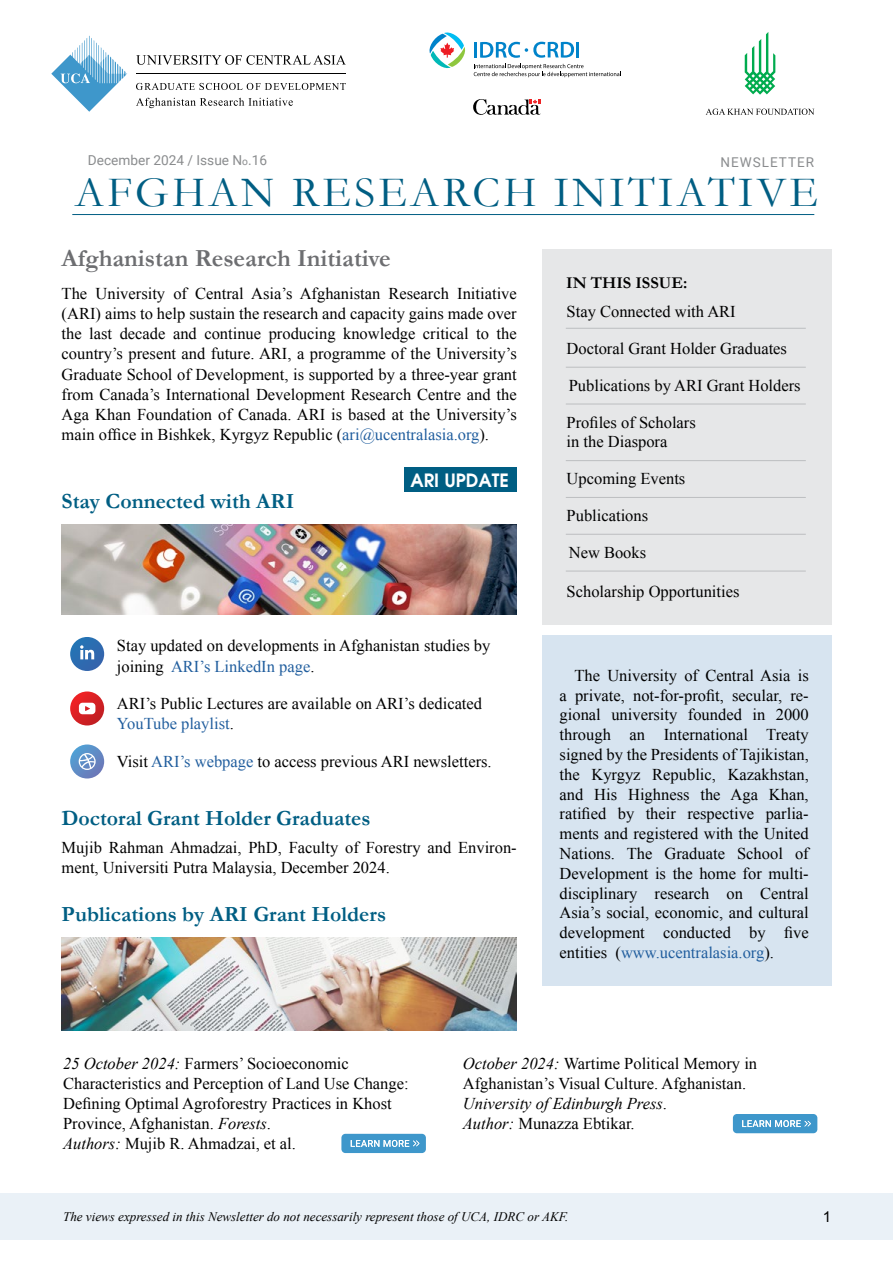
<style>
.page{position:relative;width:893px;height:1263px;background:#fff}
.page>*{position:absolute;margin:0;border:0;box-sizing:border-box;transform-origin:0 0}
.t1{font:43.5px "Garamond";letter-spacing:.075em;color:#005e83}
.t2{font:700 24.75px "Garamond";color:#6d6e71}
.t3{font:700 21.75px "Garamond";color:#005e83}
.t4{font:18px "Kyrghyz Avalon Bold";color:#fff}
.t5{font:16.5px/19.8px "Times New Roman";color:#000}
.t6{font:700 16.5px "Garamond";color:#000}
.t7{font:15px "Arial";color:#000}
.t8{font:13.65px "Roboto";color:#8a8c8e}
.t9{font:13.5px "Roboto";letter-spacing:.075em;color:#8a8c8e}
.t10{font:italic 13.05px "Times New Roman";color:#000}
.s1{font-size:10.2px}
.s2{color:#215e9e}
.s3{font-style:italic}
</style>
<div class="page">
<div style="left:0;top:1193px;width:893px;height:46px;background:#eaf1f7"></div>
<svg style="left:473px;top:99px;width:67px;height:16px"></svg>
<hr style="left:474px;top:42px;width:3px;height:16px;background:#0083ca">
<svg style="left:474px;top:64px;width:147px;height:13px"></svg>
<svg style="left:480px;top:42px;width:99px;height:16px"></svg>
<svg style="left:429px;top:32px;width:37px;height:37px"></svg>
<svg style="left:745px;top:32px;width:30px;height:63px"></svg>
<svg style="left:706px;top:109px;width:108px;height:6px"></svg>
<div style="left:404px;top:468px;width:113px;height:24px;background:#005e83"></div>
<img style="left:62px;top:525px;width:455px;height:89px">
<svg style="left:70px;top:637px;width:34px;height:34px"></svg>
<svg style="left:80px;top:645px;width:14px;height:14px"></svg>
<svg style="left:70px;top:691px;width:34px;height:34px"></svg>
<svg style="left:79px;top:703px;width:16px;height:11px"></svg>
<svg style="left:70px;top:744px;width:34px;height:34px"></svg>
<svg style="left:79px;top:753px;width:17px;height:17px"></svg>
<img style="left:62px;top:938px;width:455px;height:92px">
<hr style="left:72px;top:214px;width:742px;height:1px;background:#005e83">
<svg style="left:136px;top:83px;width:210px;height:7px"></svg>
<hr style="left:136px;top:74px;width:210px;height:1px;background:#000">
<svg style="left:136px;top:55px;width:210px;height:10px"></svg>
<svg style="left:51px;top:35px;width:76px;height:77px"></svg>
<svg style="left:136px;top:98px;width:157px;height:10px"></svg>
<div style="left:542px;top:635px;width:289px;height:350px;background:#d7e4f0"></div>
<div style="left:542px;top:249px;width:289px;height:376px;background:#e6e7e8"></div>
<hr style="left:566px;top:328px;width:240px;height:1px;background:#bcbec0">
<hr style="left:566px;top:367px;width:240px;height:1px;background:#bcbec0">
<hr style="left:566px;top:404px;width:240px;height:1px;background:#bcbec0">
<hr style="left:566px;top:460px;width:240px;height:1px;background:#bcbec0">
<hr style="left:566px;top:497px;width:240px;height:1px;background:#bcbec0">
<hr style="left:566px;top:534px;width:240px;height:1px;background:#bcbec0">
<hr style="left:566px;top:571px;width:240px;height:1px;background:#bcbec0">
<div style="left:341px;top:1134px;width:85px;height:19px;background:#3e97cb;border-radius:4px"></div>
<svg style="left:350px;top:1140px;width:70px;height:7px"></svg>
<div style="left:733px;top:1114px;width:84px;height:19px;background:#3e97cb;border-radius:4px"></div>
<svg style="left:742px;top:1120px;width:69px;height:7px"></svg>
<p class="t8" style="left:88px;top:151px;width:181px">December 2024 / Issue N<span class="s1">o</span>.16</p>
<p class="t9" style="left:720px;top:153px;width:95px">NEWSLETTER</p>
<h1 class="t1" style="left:75px;top:163px;width:745px">AFGHAN RESEARCH INITIATIVE</h1>
<h2 class="t2" style="left:62px;top:241px;width:331px">Afghanistan Research Initiative</h2>
<p class="t5" style="left:62px;top:283px;width:457px;line-height:20.2px;text-align:justify">The University of Central Asia’s Afghanistan Research Initiative (ARI) aims to help sustain the research and capacity gains made over the last decade and continue producing knowledge critical to the country’s present and future. ARI, a programme of the University’s Graduate School of Development, is supported by a three-year grant from Canada’s International Development Research Centre and the Aga Khan Foundation of Canada. ARI is based at the University’s main office in Bishkek, Kyrgyz Republic (<span class="s2">ari@ucentralasia.org</span>).</p>
<p class="t4" style="left:410px;top:470px;width:100px">ARI UPDATE</p>
<h3 class="t3" style="left:62px;top:486px;width:234px">Stay Connected with ARI</h3>
<p class="t5" style="left:117px;top:636px;width:375px;line-height:20.2px">Stay updated on developments in Afghanistan studies by joining <span class="s2">ARI’s LinkedIn page</span>.</p>
<p class="t5" style="left:117px;top:693px;width:367px;line-height:20.2px">ARI’s Public Lectures are available on ARI’s dedicated<br><span class="s2">YouTube playlist</span>.</p>
<p class="t5" style="left:117px;top:751px;width:376px">Visit <span class="s2">ARI’s webpage</span> to access previous ARI newsletters.</p>
<h3 class="t3" style="left:62px;top:803px;width:310px">Doctoral Grant Holder Graduates</h3>
<p class="t5" style="left:62px;top:838px;width:457px">Mujib Rahman Ahmadzai, PhD, Faculty of Forestry and Environ&shy;ment, Universiti Putra Malaysia, December 2024.</p>
<h3 class="t3" style="left:62px;top:899px;width:326px">Publications by ARI Grant Holders</h3>
<p class="t6" style="left:566px;top:272px;width:123px">IN THIS ISSUE:</p>
<p class="t5" style="left:567px;top:301px;width:171px">Stay Connected with ARI</p>
<p class="t5" style="left:567px;top:338px;width:222px">Doctoral Grant Holder Graduates</p>
<p class="t5" style="left:569px;top:375px;width:233px">Publications by ARI Grant Holders</p>
<p class="t5" style="left:567px;top:412px;width:131px">Profiles of Scholars in the Diaspora</p>
<p class="t5" style="left:567px;top:469px;width:120px">Upcoming Events</p>
<p class="t5" style="left:567px;top:505px;width:83px">Publications</p>
<p class="t5" style="left:569px;top:542px;width:79px">New Books</p>
<p class="t5" style="left:567px;top:581px;width:174px">Scholarship Opportunities</p>
<p class="t5" style="left:560px;top:665px;width:251px;text-align:justify;text-indent:15px">The University of Central Asia is a private, not-for-profit, secular, re&shy;gional university founded in 2000 through an International Treaty signed by the Presidents of Tajikistan, the Kyrgyz Republic, Kazakhstan, and His Highness the Aga Khan, ratified by their respective parlia&shy;ments and registered with the United Nations. The Graduate School of Development is the home for multi&shy;disciplinary research on Central Asia’s social, economic, and cultural development conducted by five entities (<span class="s2">www.ucentralasia.org</span>).</p>
<p class="t5" style="left:63px;top:1054px;width:347px"><span class="s3">25 October 2024:</span> Farmers’ Socioeconomic Characteristics and Perception of Land Use Change:<br>Defining Optimal Agroforestry Practices in Khost Province, Afghanistan. <span class="s3">Forests</span>.<br><span class="s3">Authors:</span> Mujib R. Ahmadzai, et al.</p>
<p class="t5" style="left:463px;top:1054px;width:296px"><span class="s3">October 2024:</span> Wartime Political Memory in Afghanistan’s Visual Culture. Afghanistan.<br><span class="s3">University of Edinburgh Press</span>.<br><span class="s3">Author:</span> Munazza Ebtikar.</p>
<p class="t10" style="left:63px;top:1208px;width:507px">The views expressed in this Newsletter do not necessarily represent those of UCA, IDRC or AKF.</p>
<p class="t7" style="left:823px;top:1206px;width:10px">1</p>
</div>
